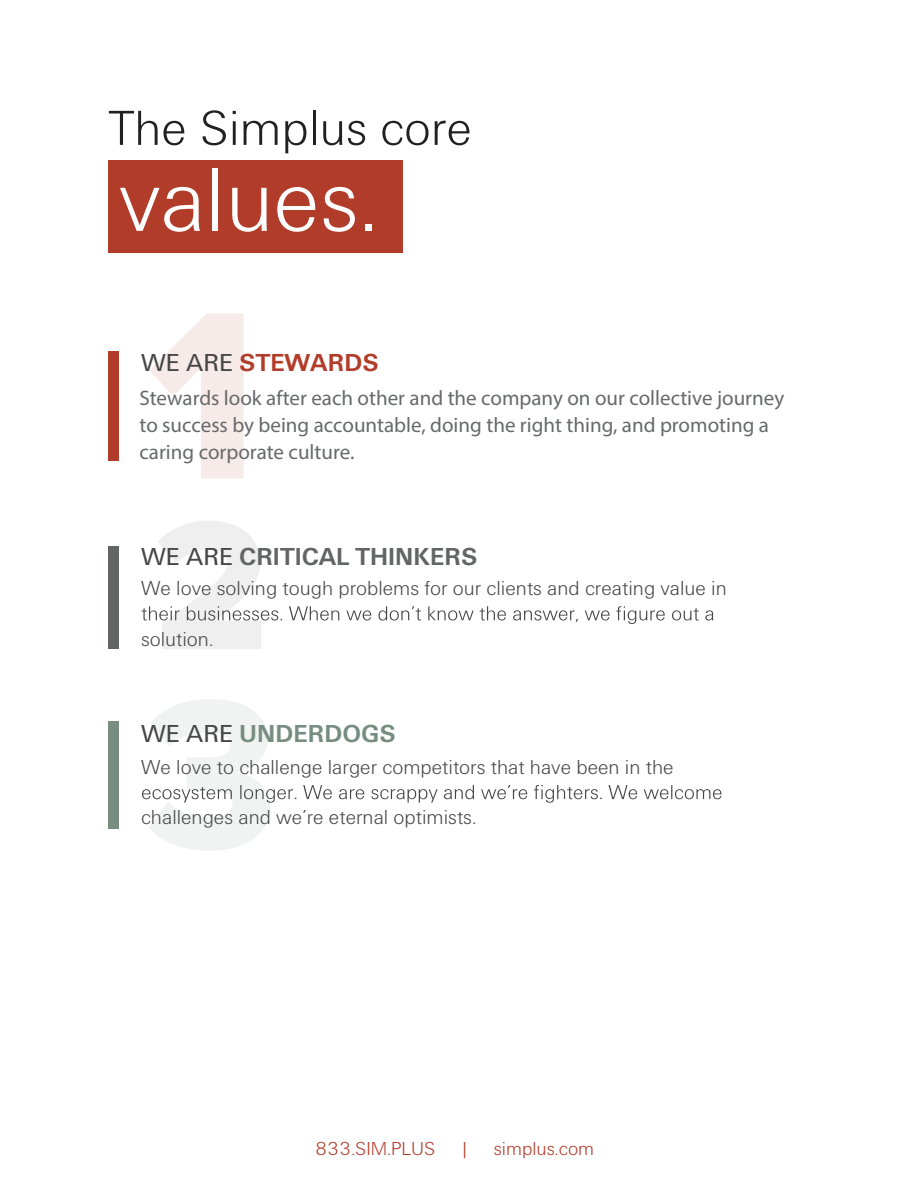
<style>
.page{position:relative;width:918px;height:1188px;background:#fff}
.page>*{position:absolute;margin:0;border:0;box-sizing:border-box;transform-origin:0 0}
.t1{font:300 93px "Urbano";color:#fff}
.t2{font:300 51px "Urbano";color:#212121}
.t3{font:700 25.5px "Urbano";color:#636464}
.t4{font:700 25.5px "Urbano";color:#768d80}
.t5{font:700 25.5px "Urbano";color:#b23c2a}
.t6{font:300 21px "Urbano";color:#474747}
.t7{font:21px/27px "Myriad Pro";color:#68696c}
.t8{font:300 19.5px "Urbano";color:#b23c2a}
.s1{font-weight:400;color:#474747}
</style>
<div class="page">
<svg style="left:149px;top:313px;width:95px;height:166px"></svg>
<div style="left:109px;top:160px;width:294px;height:93px;background:#b23c2a"></div>
<div style="left:109px;top:351px;width:10px;height:110px;background:#b23c2a"></div>
<div style="left:109px;top:546px;width:10px;height:103px;background:#636464"></div>
<div style="left:109px;top:721px;width:10px;height:108px;background:#768d80"></div>
<svg style="left:142px;top:521px;width:571px;height:128px"></svg>
<svg style="left:142px;top:699px;width:579px;height:152px"></svg>
<h2 class="t2" style="left:109px;top:100px;width:365px">The Simplus core</h2>
<h1 class="t1" style="left:119px;top:148px;width:261px">values.</h1>
<p class="t5" style="left:141px;top:348px;width:239px"><span class="s1">WE ARE</span> STEWARDS</p>
<p class="t7" style="left:140px;top:384px;width:646px">Stewards look after each other and the company on our collective journey to success by being accountable, doing the right thing, and promoting a caring corporate culture.</p>
<p class="t3" style="left:141px;top:542px;width:338px"><span class="s1">WE ARE</span> CRITICAL THINKERS</p>
<p class="t6" style="left:141px;top:577px;width:587px">We love solving tough problems for our clients and creating value in</p>
<p class="t6" style="left:141px;top:627px;width:74px">solution.</p>
<p class="t4" style="left:141px;top:719px;width:256px"><span class="s1">WE ARE</span> UNDERDOGS</p>
<p class="t6" style="left:141px;top:755px;width:534px">We love to challenge larger competitors that have been in the</p>
<p class="t6" style="left:141px;top:806px;width:337px">challenges and we’re eternal optimists.</p>
<p class="t8" style="left:315px;top:1138px;width:122px">833.SIM.PLUS</p>
<p class="t8" style="left:460px;top:1138px;width:11px">|</p>
<p class="t8" style="left:494px;top:1138px;width:102px">simplus.com</p>
</div>
